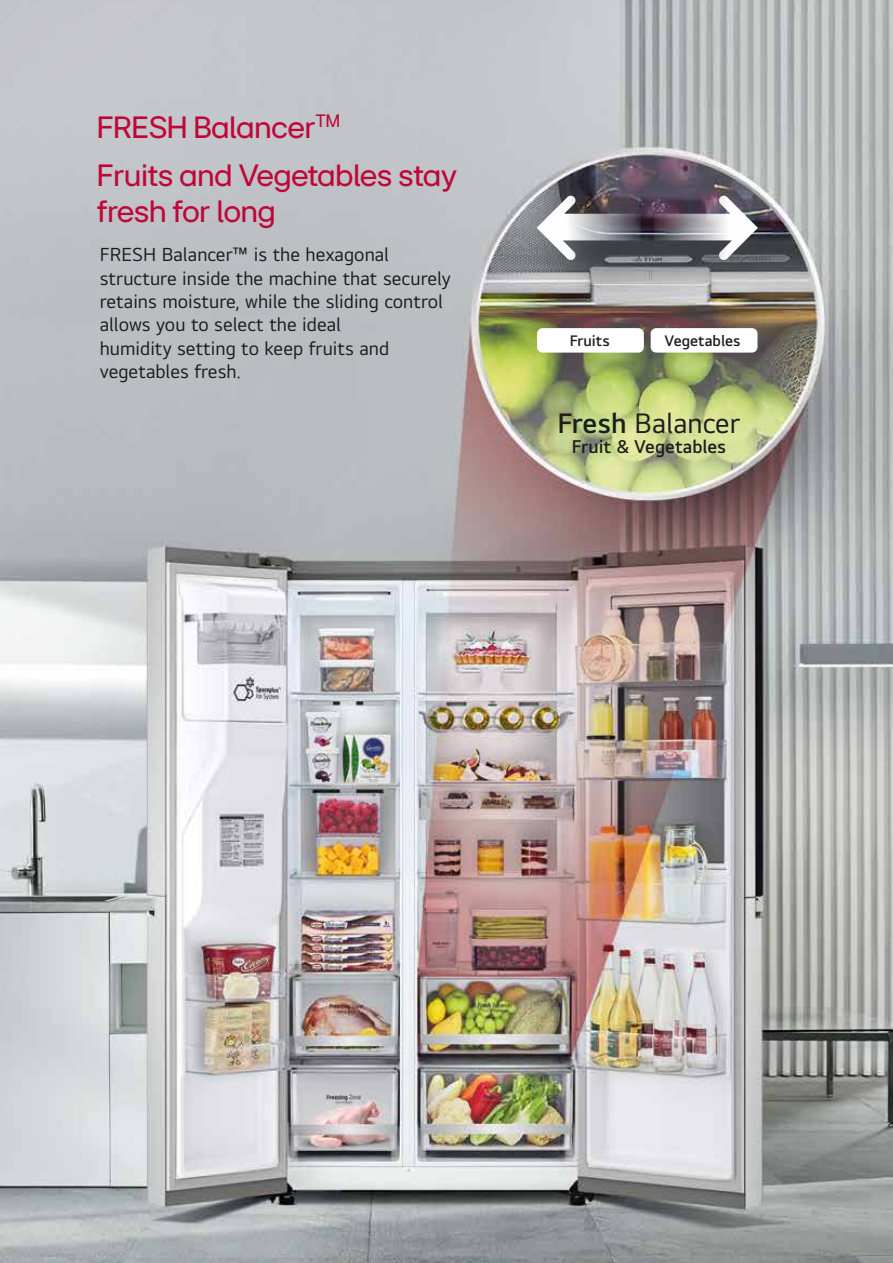
<style>
.page{position:relative;width:893px;height:1263px;background:#fff}
.page>*{position:absolute;margin:0;border:0;box-sizing:border-box;transform-origin:0 0}
.t1{font:32.1px/35.7px "LGEI Headline";color:#be0738}
.t2{font:29.1px "LGEI Text Rg TTF";color:#1d1d1b}
.t3{font:19.5px/23.4px "LGEI Text Rg TTF";color:#1d1d1b}
.t4{font:19.05px "LGEI Text Sb TTF";color:#1d1d1b}
.t5{font:15.75px "LGEI Text Sb TTF";color:#1d1d1b}
.s1{font-family:"LGEI Text Sb TTF"}
</style>
<div class="page">
<img style="left:0;top:0;width:893px;height:1263px">
<svg style="left:654px;top:196px;width:104px;height:64px"></svg>
<svg style="left:537px;top:196px;width:104px;height:64px"></svg>
<div style="left:537px;top:328px;width:107px;height:25px;background:#fff;border-radius:6px"></div>
<div style="left:651px;top:328px;width:106px;height:25px;background:#fff;border-radius:6px"></div>
<h1 class="t1" style="left:97px;top:109px;width:244px">FRESH Balancer<sup>TM</sup></h1>
<h1 class="t1" style="left:97px;top:157px;width:361px">Fruits and Vegetables stay fresh for long</h1>
<p class="t3" style="left:100px;top:243px;width:353px">FRESH Balancer™ is the hexagonal structure inside the machine that securely retains moisture, while the sliding control allows you to select the ideal<br>humidity setting to keep fruits and vegetables fresh.</p>
<p class="t5" style="left:570px;top:331px;width:42px">Fruits</p>
<p class="t5" style="left:665px;top:331px;width:77px">Vegetables</p>
<h2 class="t2" style="left:558px;top:405px;width:184px"><span class="s1">Fresh</span> Balancer</h2>
<p class="t4" style="left:572px;top:434px;width:156px">Fruit &amp; Vegetables</p>
</div>
